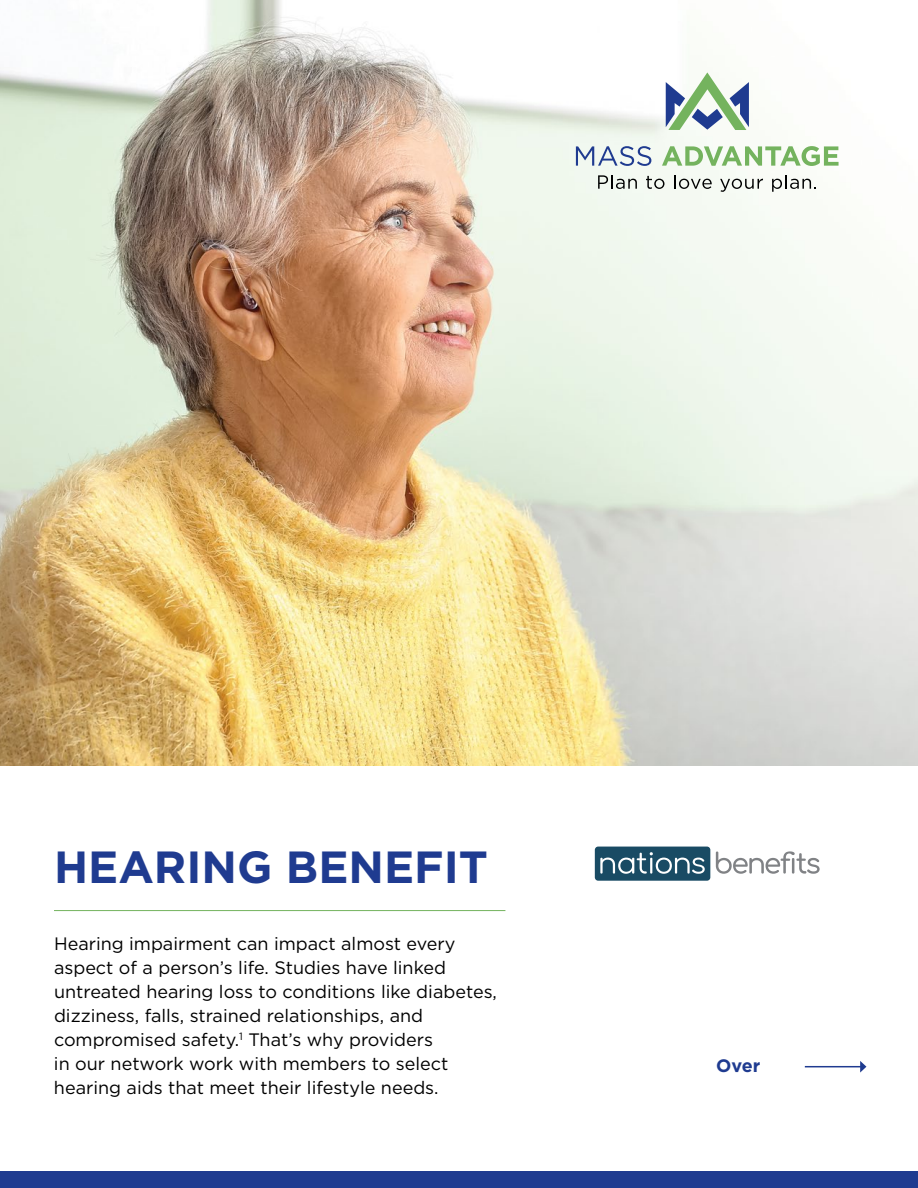
<style>
.page{position:relative;width:918px;height:1188px;background:#fff}
.page>*{position:absolute;margin:0;border:0;box-sizing:border-box;transform-origin:0 0}
.t1{font:700 45px "Gotham";color:#1f3b90}
.t2{font:18px/24px "Gotham";color:#000}
.t3{font:700 18px "Gotham";color:#1f3b90}
</style>
<div class="page">
<div style="left:0;top:1172px;width:918px;height:16px;background:#1f3b90"></div>
<img style="left:0;top:0;width:918px;height:766px">
<svg style="left:716px;top:851px;width:104px;height:23px"></svg>
<div style="left:595px;top:847px;width:115px;height:34px;background:#194b64;border-radius:3px"></div>
<svg style="left:600px;top:852px;width:105px;height:22px"></svg>
<svg style="left:598px;top:175px;width:39px;height:14px"></svg>
<svg style="left:646px;top:176px;width:18px;height:13px"></svg>
<svg style="left:674px;top:175px;width:38px;height:14px"></svg>
<svg style="left:720px;top:179px;width:43px;height:13px"></svg>
<svg style="left:772px;top:175px;width:44px;height:17px"></svg>
<svg style="left:576px;top:146px;width:75px;height:20px"></svg>
<svg style="left:662px;top:146px;width:177px;height:20px"></svg>
<svg style="left:666px;top:72px;width:83px;height:58px"></svg>
<hr style="left:54px;top:910px;width:451px;height:1px;background:#74b35e">
<hr style="left:805px;top:1066px;width:56px;height:1px;background:#1f3b90">
<svg style="left:860px;top:1061px;width:6px;height:12px"></svg>
<h1 class="t1" style="left:54px;top:837px;width:436px">HEARING BENEFIT</h1>
<p class="t2" style="left:54px;top:932px;width:445px">Hearing impairment can impact almost every aspect of a person’s life. Studies have linked untreated hearing loss to conditions like diabetes, dizziness, falls, strained relationships, and compromised safety.<sup>1</sup> That’s why providers<br>in our network work with members to select hearing aids that meet their lifestyle needs.</p>
<p class="t3" style="left:716px;top:1054px;width:46px">Over</p>
</div>
